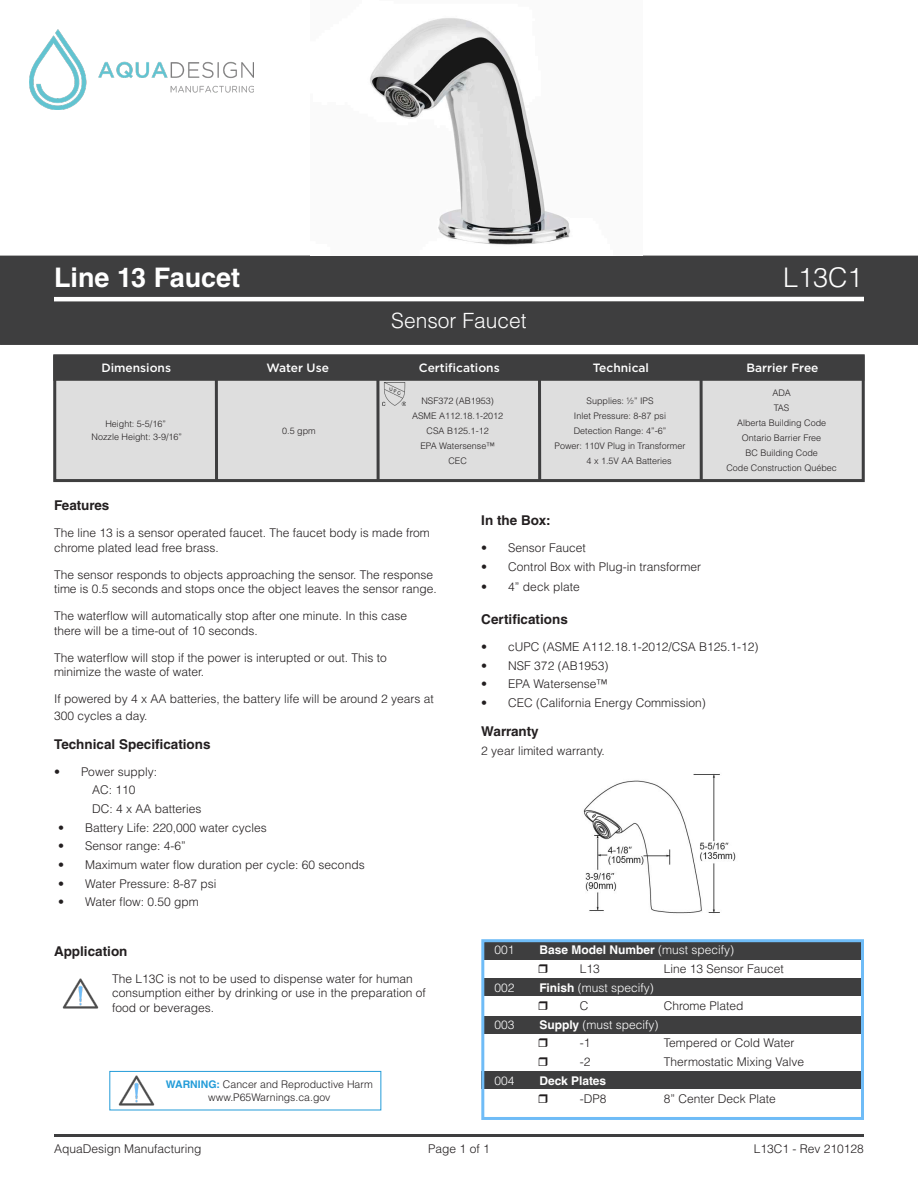
<style>
.page{position:relative;width:918px;height:1188px;background:#fff}
.page>*{position:absolute;margin:0;border:0;box-sizing:border-box;transform-origin:0 0}
.t1{font:700 27px "Helvetica LT Std";color:#fff}
.t2{font:300 27px "Helvetica LT Std";color:#fff}
.t3{font:300 21px "Helvetica LT Std";color:#fff}
.t4{font:700 13.5px "Helvetica LT Std";color:#231f20}
.t5{font:300 12px/14.4px "Helvetica LT Std";color:#231f20}
.t6{font:500 12px "Gotham";color:#fff}
.t7{font:300 12px "Helvetica LT Std";color:#fff}
.t8{font:700 12px "Helvetica LT Std";color:#fff}
.t9{font:300 10.5px "Helvetica LT Std";color:#231f20}
.t10{font:300 9px "Helvetica LT Std";color:#231f20}
.s1{font-weight:700;color:#239cd8}
.s2{font-weight:300}
.s3{font-weight:700}
</style>
<div class="page">
<div style="left:0;top:256px;width:918px;height:89px;background:#3e3e3f"></div>
<hr style="left:54px;top:297px;width:810px;height:4px;background:#fff">
<hr style="left:54px;top:1134px;width:810px;height:3px;background:#3e3e3f">
<img style="left:30px;top:30px;width:224px;height:80px">
<img style="left:370px;top:18px;width:200px;height:227px">
<div style="left:481px;top:1071px;width:381px;height:17px;background:#3e3e3f"></div>
<div style="left:483px;top:1016px;width:381px;height:17px;background:#3e3e3f"></div>
<div style="left:482px;top:978px;width:382px;height:18px;background:#3e3e3f"></div>
<div style="left:482px;top:942px;width:382px;height:18px;background:#3e3e3f"></div>
<div style="left:481px;top:939px;width:383px;height:181px;border:3px solid #6fbcf7"></div>
<img style="left:62px;top:978px;width:37px;height:31px">
<img style="left:114px;top:1070px;width:46px;height:41px">
<div style="left:109px;top:1071px;width:272px;height:39px;border:1px solid #239cd8"></div>
<img style="left:583px;top:774px;width:153px;height:140px">
<div style="left:53px;top:355px;width:812px;height:126px;background:#dedede;border:3px solid #3e3e3f"></div>
<hr style="left:215px;top:355px;width:3px;height:126px;background:#3e3e3f">
<hr style="left:538px;top:356px;width:3px;height:126px;background:#3e3e3f">
<hr style="left:700px;top:356px;width:3px;height:126px;background:#3e3e3f">
<svg style="left:376px;top:381px;width:4px;height:100px"></svg>
<div style="left:53px;top:355px;width:811px;height:26px;background:#3e3e3f;border:2px solid #3e3e3f"></div>
<img style="left:383px;top:383px;width:23px;height:22px">
<h1 class="t1" style="left:54px;top:261px;width:188px">Line 13 Faucet</h1>
<h1 class="t2" style="left:783px;top:261px;width:81px">L13C1</h1>
<h2 class="t3" style="left:391px;top:308px;width:137px">Sensor Faucet</h2>
<p class="t6" style="left:101px;top:360px;width:71px">Dimensions</p>
<p class="t6" style="left:267px;top:360px;width:64px">Water Use</p>
<p class="t6" style="left:419px;top:360px;width:82px">Certifications</p>
<p class="t6" style="left:593px;top:360px;width:58px">Technical</p>
<p class="t6" style="left:747px;top:360px;width:73px">Barrier Free</p>
<p class="t10" style="left:772px;top:387px;width:20px">ADA</p>
<p class="t10" style="left:774px;top:402px;width:17px">TAS</p>
<p class="t10" style="left:737px;top:417px;width:91px">Alberta Building Code</p>
<p class="t10" style="left:742px;top:432px;width:81px">Ontario Barrier Free</p>
<p class="t10" style="left:745px;top:447px;width:74px">BC Building Code</p>
<p class="t10" style="left:726px;top:462px;width:112px">Code Construction Québec</p>
<p class="t10" style="left:421px;top:395px;width:74px">NSF372 (AB1953)</p>
<p class="t10" style="left:412px;top:410px;width:93px">ASME A112.18.1-2012</p>
<p class="t10" style="left:427px;top:425px;width:64px">CSA B125.1-12</p>
<p class="t10" style="left:420px;top:440px;width:76px">EPA Watersense™</p>
<p class="t10" style="left:448px;top:455px;width:20px">CEC</p>
<p class="t10" style="left:587px;top:395px;width:69px">Supplies: 1/2” IPS</p>
<p class="t10" style="left:574px;top:410px;width:94px">Inlet Pressure: 8-87 psi</p>
<p class="t10" style="left:574px;top:425px;width:94px">Detection Range: 4”-6”</p>
<p class="t10" style="left:555px;top:440px;width:132px">Power: 110V Plug in Transformer</p>
<p class="t10" style="left:587px;top:455px;width:87px">4 x 1.5V AA Batteries</p>
<p class="t10" style="left:105px;top:418px;width:62px">Height: 5-5/16”</p>
<p class="t10" style="left:92px;top:431px;width:92px">Nozzle Height: 3-9/16”</p>
<p class="t10" style="left:282px;top:425px;width:35px">0.5 gpm</p>
<p class="t4" style="left:54px;top:497px;width:57px">Features</p>
<p class="t5" style="left:54px;top:526px;width:377px">The line 13 is a sensor operated faucet. The faucet body is made from chrome plated lead free brass.</p>
<p class="t5" style="left:54px;top:567px;width:384px">The sensor responds to objects approaching the sensor. The response time is 0.5 seconds and stops once the object leaves the sensor range.</p>
<p class="t5" style="left:54px;top:609px;width:355px">The waterflow will automatically stop after one minute. In this case there will be a time-out of 10 seconds.</p>
<p class="t5" style="left:54px;top:650px;width:334px">The waterflow will stop if the power is interupted or out. This to minimize the waste of water.</p>
<p class="t5" style="left:54px;top:691px;width:381px;line-height:16.2px">If powered by 4 x AA batteries, the battery life will be around 2 years at<br>300 cycles a day.</p>
<p class="t4" style="left:54px;top:736px;width:158px">Technical Specifications</p>
<p class="t5" style="left:54px;top:764px;width:105px">• Power supply:</p>
<p class="t5" style="left:92px;top:783px;width:45px">AC: 110</p>
<p class="t5" style="left:92px;top:802px;width:111px">DC: 4 x AA batteries</p>
<p class="t5" style="left:58px;top:820px;width:210px">• Battery Life: 220,000 water cycles</p>
<p class="t5" style="left:58px;top:839px;width:129px">• Sensor range: 4-6”</p>
<p class="t5" style="left:58px;top:857px;width:308px">• Maximum water flow duration per cycle: 60 seconds</p>
<p class="t5" style="left:58px;top:876px;width:160px">• Water Pressure: 8-87 psi</p>
<p class="t5" style="left:58px;top:895px;width:142px">• Water flow: 0.50 gpm</p>
<p class="t4" style="left:54px;top:943px;width:75px">Application</p>
<p class="t5" style="left:112px;top:971px;width:315px">The L13C is not to be used to dispense water for human consumption either by drinking or use in the preparation of food or beverages.</p>
<p class="t9" style="left:166px;top:1078px;width:209px"><span class="s1">WARNING:</span> Cancer and Reproductive Harm</p>
<p class="t9" style="left:208px;top:1090px;width:124px">www.P65Warnings.ca.gov</p>
<p class="t4" style="left:481px;top:512px;width:71px">In the Box:</p>
<p class="t5" style="left:481px;top:541px;width:106px">• Sensor Faucet</p>
<p class="t5" style="left:481px;top:559px;width:221px">• Control Box with Plug-in transformer</p>
<p class="t5" style="left:481px;top:580px;width:100px">• 4” deck plate</p>
<p class="t4" style="left:481px;top:611px;width:88px">Certifications</p>
<p class="t5" style="left:481px;top:639px;width:279px">• cUPC (ASME A112.18.1-2012/CSA B125.1-12)</p>
<p class="t5" style="left:481px;top:658px;width:129px">• NSF 372 (AB1953)</p>
<p class="t5" style="left:481px;top:677px;width:128px">• EPA Watersense™</p>
<p class="t5" style="left:481px;top:695px;width:226px">• CEC (California Energy Commission)</p>
<p class="t4" style="left:481px;top:723px;width:59px">Warranty</p>
<p class="t5" style="left:481px;top:743px;width:125px">2 year limited warranty.</p>
<p class="t7" style="left:494px;top:942px;width:22px">001</p>
<p class="t8" style="left:539px;top:943px;width:196px">Base Model Number <span class="s2">(must specify)</span></p>
<p class="t5" style="left:580px;top:961px;width:22px">L13</p>
<p class="t5" style="left:664px;top:961px;width:122px">Line 13 Sensor Faucet</p>
<p class="t7" style="left:494px;top:980px;width:22px">002</p>
<p class="t7" style="left:539px;top:980px;width:116px"><span class="s3">Finish</span> (must specify)</p>
<p class="t5" style="left:580px;top:999px;width:10px">C</p>
<p class="t5" style="left:664px;top:999px;width:81px">Chrome Plated</p>
<p class="t7" style="left:494px;top:1017px;width:22px">003</p>
<p class="t7" style="left:539px;top:1017px;width:121px"><span class="s3">Supply</span> (must specify)</p>
<p class="t5" style="left:580px;top:1036px;width:12px">-1</p>
<p class="t5" style="left:664px;top:1036px;width:132px">Tempered or Cold Water</p>
<p class="t5" style="left:580px;top:1055px;width:12px">-2</p>
<p class="t5" style="left:664px;top:1055px;width:142px">Thermostatic Mixing Valve</p>
<p class="t7" style="left:494px;top:1073px;width:22px">004</p>
<p class="t8" style="left:539px;top:1073px;width:68px">Deck Plates</p>
<p class="t5" style="left:580px;top:1092px;width:28px">-DP8</p>
<p class="t5" style="left:664px;top:1092px;width:114px">8” Center Deck Plate</p>
<p class="t5" style="left:54px;top:1141px;width:149px">AquaDesign Manufacturing</p>
<p class="t5" style="left:428px;top:1141px;width:63px">Page 1 of 1</p>
<p class="t5" style="left:754px;top:1141px;width:112px">L13C1 - Rev 210128</p>
</div>
